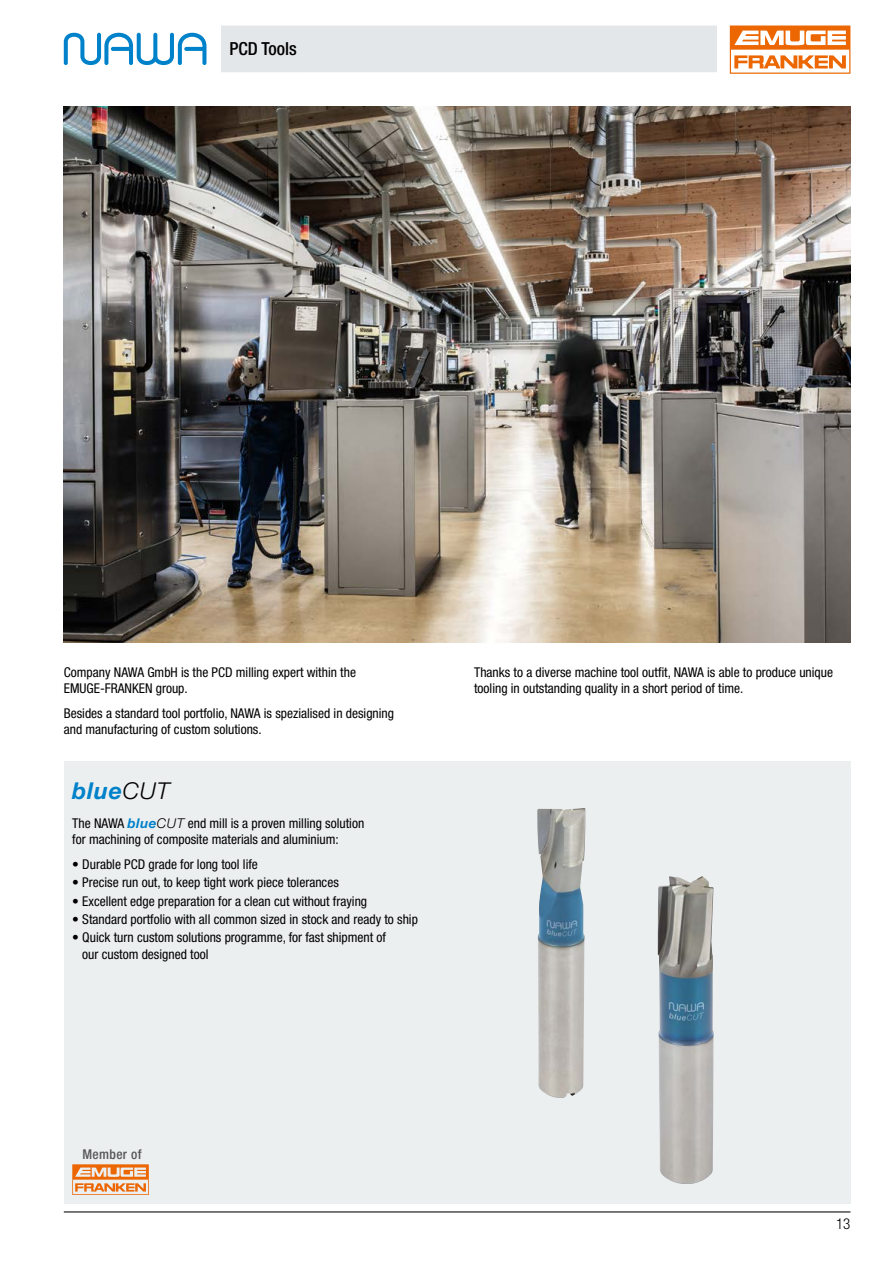
<style>
.page{position:relative;width:893px;height:1263px;background:#fff}
.page>*{position:absolute;margin:0;border:0;box-sizing:border-box;transform-origin:0 0}
.t1{font:italic 700 23.25px "Helvetica Neue LT Pro";color:#0082ca}
.t2{font:500 condensed 18px "Helvetica Neue LT Pro";color:#000}
.t3{font:300 condensed 15px "Helvetica Neue LT Pro";color:#000}
.t4{font:condensed 13.5px/16.2px "Helvetica Neue LT Pro";color:#000}
.t5{font:500 condensed 13.5px "Helvetica Neue LT Pro";letter-spacing:.025em;color:#565656}
.s1{font-weight:300;color:#000}
.s2{font-weight:700;font-style:italic;font-stretch:normal;color:#0082ca}
.s3{font-weight:300;font-style:italic;font-stretch:normal}
</style>
<div class="page">
<svg style="left:730px;top:26px;width:120px;height:48px"></svg>
<hr style="left:64px;top:1211px;width:786px;height:1px;background:#000">
<div style="left:64px;top:761px;width:786px;height:442px;background:#eceff0"></div>
<div style="left:221px;top:26px;width:496px;height:46px;background:#e3e7e9"></div>
<img style="left:64px;top:106px;width:786px;height:536px">
<svg style="left:64px;top:33px;width:142px;height:32px"></svg>
<img style="left:658px;top:876px;width:56px;height:308px">
<img style="left:537px;top:808px;width:49px;height:290px">
<svg style="left:72px;top:1164px;width:77px;height:31px"></svg>
<h2 class="t2" style="left:230px;top:38px;width:69px">PCD Tools</h2>
<p class="t4" style="left:64px;top:664px;width:294px">Company NAWA GmbH is the PCD milling expert within the<br>EMUGE-FRANKEN group.</p>
<p class="t4" style="left:64px;top:705px;width:332px">Besides a standard tool portfolio, NAWA is spezialised in designing and manufacturing of custom solutions.</p>
<h1 class="t1" style="left:72px;top:776px;width:99px">blue<span class="s1">CUT</span></h1>
<p class="t4" style="left:72px;top:815px;width:293px">The NAWA <span class="s2">blue</span><span class="s3">CUT</span> end mill is a proven milling solution for machining of composite materials and aluminium:</p>
<p class="t4" style="left:72px;top:856px;width:187px">• Durable PCD grade for long tool life</p>
<p class="t4" style="left:72px;top:874px;width:268px">• Precise run out, to keep tight work piece tolerances</p>
<p class="t4" style="left:72px;top:893px;width:296px">• Excellent edge preparation for a clean cut without fraying</p>
<p class="t4" style="left:72px;top:911px;width:347px">• Standard portfolio with all common sized in stock and ready to ship</p>
<p class="t4" style="left:82px;top:929px;width:305px;text-indent:-10px">• Quick turn custom solutions programme, for fast shipment of our custom designed tool</p>
<p class="t4" style="left:474px;top:664px;width:360px">Thanks to a diverse machine tool outfit, NAWA is able to produce unique tooling in outstanding quality in a short period of time.</p>
<p class="t5" style="left:82px;top:1146px;width:60px">Member of</p>
<p class="t3" style="left:836px;top:1215px;width:16px">13</p>
</div>
